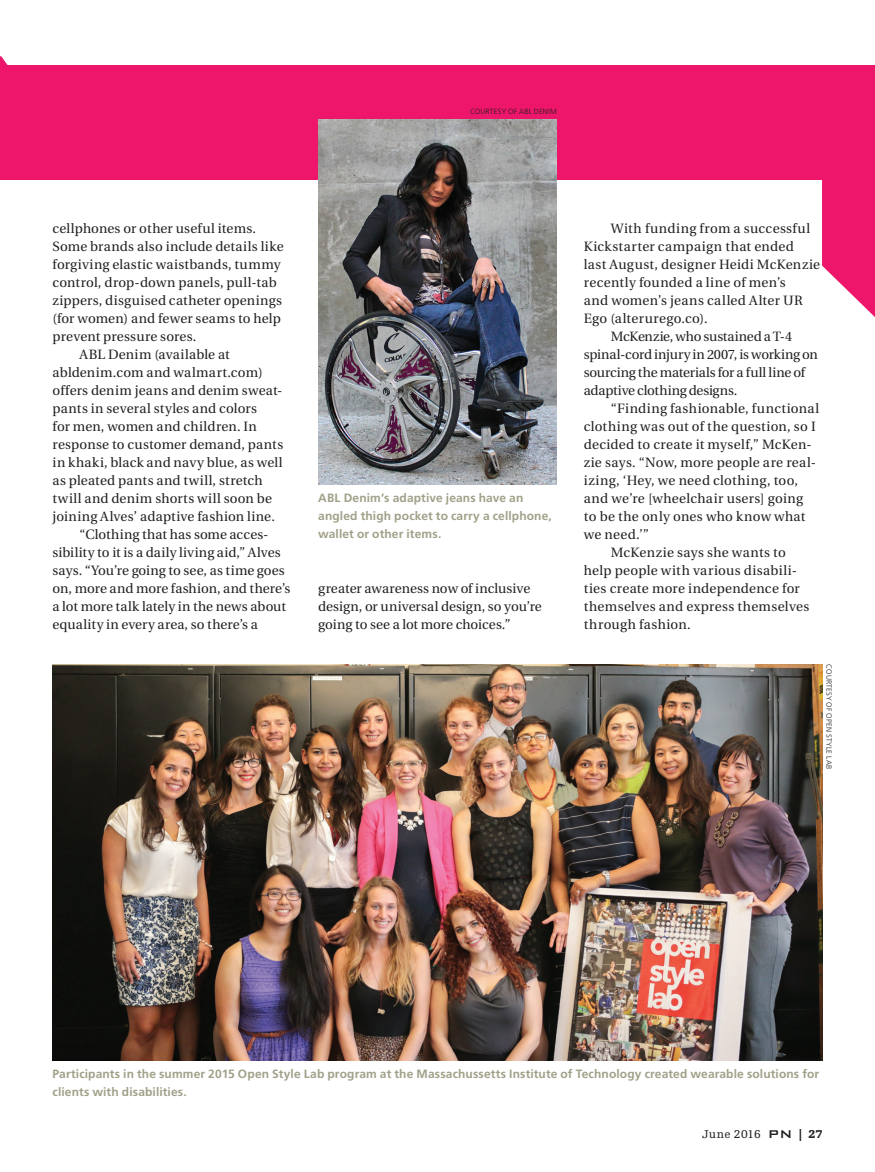
<style>
.page{position:relative;width:875px;height:1172px;background:#fff}
.page>*{position:absolute;margin:0;border:0;box-sizing:border-box;transform-origin:0 0}
.t1{font:13.5px/18px "Utopia";letter-spacing:.015em;color:#231f20}
.t2{font:13.5px "Utopia";letter-spacing:-.015em;color:#231f20}
.t3{font:13.5px "Utopia";letter-spacing:-.005em;color:#231f20}
.t4{font:13.5px "Utopia";letter-spacing:.035em;color:#231f20}
.t5{font:700 12px/18px "Frutiger";letter-spacing:.01em;color:#a1a089}
.t6{font:12px "Egyptienne F";letter-spacing:.015em;color:#231f20}
.t7{font:300 7.5px "Frutiger";letter-spacing:.025em;color:#231f20}
.s1{font-family:"Bank Gothic BT";font-weight:500;font-size:15px}
.s2{font-weight:900}
</style>
<div class="page">
<svg style="left:822px;top:180px;width:53px;height:137px"></svg>
<div style="left:0;top:65px;width:875px;height:115px;background:#ed166a"></div>
<img style="left:53px;top:665px;width:769px;height:396px">
<img style="left:318px;top:119px;width:239px;height:366px">
<svg style="left:0;top:56px;width:8px;height:9px"></svg>
<p class="t7" style="left:470px;top:107px;width:88px">COURTESY OF ABL DENIM</p>
<p class="t1" style="left:53px;top:219px;width:205px">cellphones or other useful items.</p>
<p class="t1" style="left:53px;top:237px;width:232px">Some brands also include details like</p>
<p class="t1" style="left:53px;top:255px;width:230px">forgiving elastic waistbands, tummy</p>
<p class="t1" style="left:53px;top:273px;width:226px">control, drop-down panels, pull-tab</p>
<p class="t1" style="left:53px;top:291px;width:231px">zippers, disguised catheter openings</p>
<p class="t1" style="left:53px;top:309px;width:230px">(for women) and fewer seams to help</p>
<p class="t1" style="left:53px;top:327px;width:145px">prevent pressure sores.</p>
<p class="t1" style="left:80px;top:345px;width:152px">ABL Denim (available at</p>
<p class="t1" style="left:53px;top:363px;width:212px">abldenim.com and walmart.com)</p>
<p class="t1" style="left:53px;top:381px;width:231px">offers denim jeans and denim sweat-</p>
<p class="t1" style="left:53px;top:399px;width:206px">pants in several styles and colors</p>
<p class="t1" style="left:53px;top:417px;width:206px">for men, women and children. In</p>
<p class="t1" style="left:53px;top:435px;width:232px">response to customer demand, pants</p>
<p class="t1" style="left:53px;top:453px;width:231px">in khaki, black and navy blue, as well</p>
<p class="t1" style="left:53px;top:471px;width:212px">as pleated pants and twill, stretch</p>
<p class="t4" style="left:53px;top:490px;width:221px">twill and denim shorts will soon be</p>
<p class="t1" style="left:53px;top:507px;width:224px">joining Alves’ adaptive fashion line.</p>
<p class="t1" style="left:80px;top:525px;width:190px">“Clothing that has some acces-</p>
<p class="t1" style="left:53px;top:543px;width:229px">sibility to it is a daily living aid,” Alves</p>
<p class="t1" style="left:53px;top:561px;width:234px">says. “You’re going to see, as time goes</p>
<p class="t3" style="left:53px;top:580px;width:239px">on, more and more fashion, and there’s</p>
<p class="t1" style="left:53px;top:597px;width:235px">a lot more talk lately in the news about</p>
<p class="t1" style="left:53px;top:615px;width:207px">equality in every area, so there’s a</p>
<p class="t5" style="left:318px;top:489px;width:235px">ABL Denim’s adaptive jeans have an angled thigh pocket to carry a cellphone, wallet or other items.</p>
<p class="t1" style="left:318px;top:579px;width:225px">greater awareness now of inclusive design, or universal design, so you’re going to see a lot more choices.”</p>
<p class="t1" style="left:611px;top:219px;width:201px">With funding from a successful</p>
<p class="t1" style="left:584px;top:237px;width:211px">Kickstarter campaign that ended</p>
<p class="t1" style="left:584px;top:255px;width:238px">last August, designer Heidi McKenzie</p>
<p class="t1" style="left:584px;top:273px;width:203px">recently founded a line of men’s</p>
<p class="t1" style="left:584px;top:291px;width:221px">and women’s jeans called Alter UR</p>
<p class="t1" style="left:584px;top:309px;width:125px">Ego (alterurego.co).</p>
<p class="t2" style="left:611px;top:328px;width:183px">McKenzie, who sustained a T-4</p>
<p class="t2" style="left:584px;top:346px;width:236px">spinal-cord injury in 2007, is working on</p>
<p class="t2" style="left:584px;top:364px;width:223px">sourcing the materials for a full line of</p>
<p class="t2" style="left:584px;top:382px;width:155px">adaptive clothing designs.</p>
<p class="t1" style="left:611px;top:399px;width:210px">“Finding fashionable, functional</p>
<p class="t1" style="left:584px;top:417px;width:233px">clothing was out of the question, so I</p>
<p class="t1" style="left:584px;top:435px;width:229px">decided to create it myself,” McKen-</p>
<p class="t1" style="left:584px;top:453px;width:234px">zie says. “Now, more people are real-</p>
<p class="t1" style="left:584px;top:471px;width:216px">izing, ‘Hey, we need clothing, too,</p>
<p class="t1" style="left:584px;top:489px;width:221px">and we’re [wheelchair users] going</p>
<p class="t1" style="left:584px;top:507px;width:223px">to be the only ones who know what</p>
<p class="t1" style="left:584px;top:525px;width:67px">we need.’”</p>
<p class="t1" style="left:611px;top:543px;width:177px">McKenzie says she wants to</p>
<p class="t1" style="left:584px;top:561px;width:215px">help people with various disabili-</p>
<p class="t1" style="left:584px;top:579px;width:217px">ties create more independence for</p>
<p class="t1" style="left:584px;top:597px;width:227px">themselves and express themselves</p>
<p class="t1" style="left:584px;top:615px;width:109px">through fashion.</p>
<p class="t7" style="left:833px;top:664px;width:106px;rotate:90deg">COURTESY OF OPEN STYLE LAB</p>
<p class="t5" style="left:53px;top:1064px;width:768px">Participants in the summer 2015 Open Style Lab program at the Massachussetts Institute of Technology created wearable solutions for clients with disabilities.</p>
<p class="t6" style="left:702px;top:1127px;width:122px">June 2016 <span class="s1">PN</span> <span class="s2">| 27</span></p>
</div>
